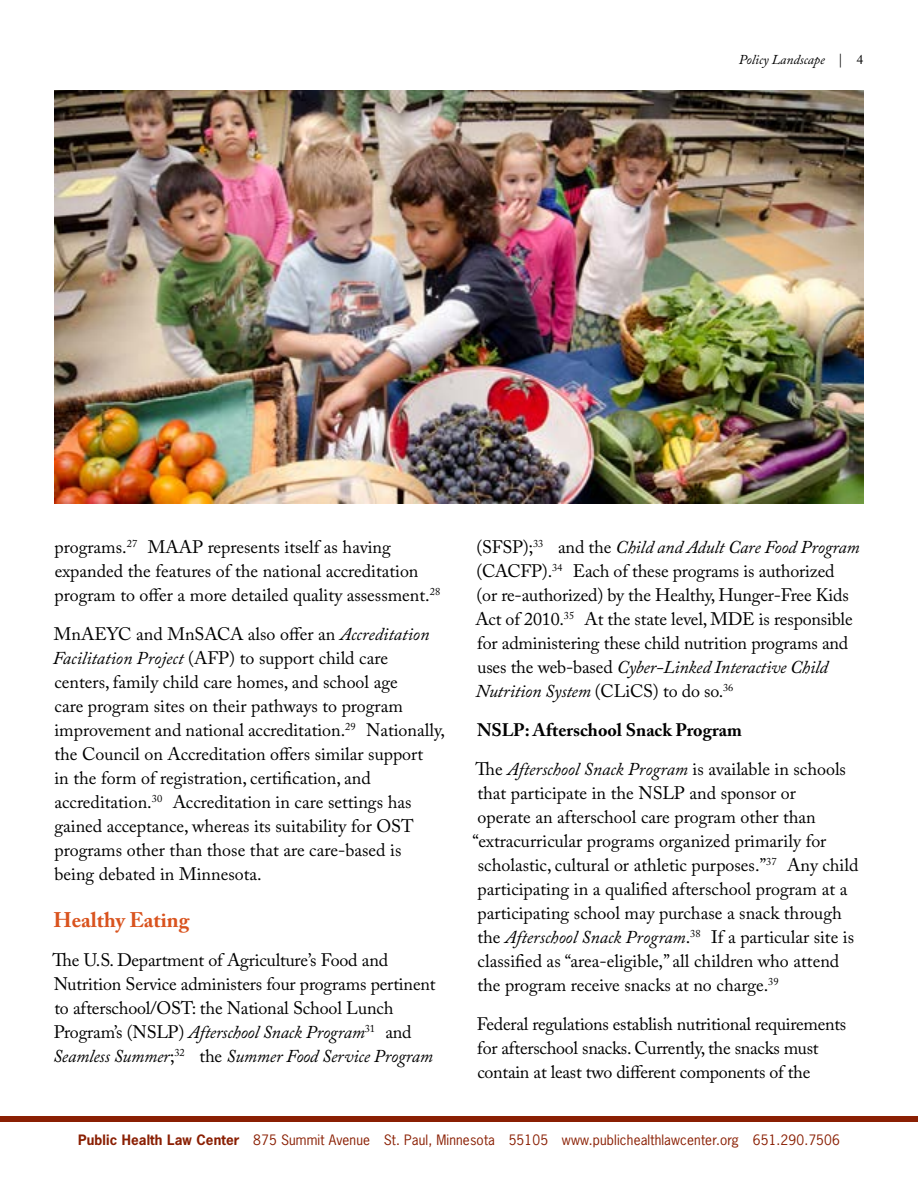
<style>
.page{position:relative;width:918px;height:1188px;background:#fff}
.page>*{position:absolute;margin:0;border:0;box-sizing:border-box;transform-origin:0 0}
.t1{font:700 21px "Adobe Caslon Pro";color:#d9531e}
.t2{font:18px/24px "Adobe Caslon Pro";letter-spacing:-.01em;color:#000}
.t3{font:700 18px/39px "Adobe Caslon Pro";color:#000}
.t4{font:13.5px "News Gothic Std";letter-spacing:.01em;color:#8a1f03}
.t5{font:italic 13.5px "Adobe Caslon Pro";color:#000}
.s1{font-style:normal}
.s2{font-style:italic}
.s3{font-weight:400}
.s4{font-weight:400;font-style:italic}
.s5{font-weight:700}
</style>
<div class="page">
<div style="left:0;top:1116px;width:918px;height:6px;background:#8a1f03"></div>
<img style="left:54px;top:90px;width:810px;height:414px">
<p class="t5" style="left:739px;top:52px;width:126px">Policy Landscape <span class="s1">| 4</span></p>
<p class="t2" style="left:55px;top:535px;width:387px">programs.<sup>27</sup> MAAP represents itself as having expanded the features of the national accreditation program to offer a more detailed quality assessment.<sup>28</sup></p>
<p class="t2" style="left:53px;top:622px;width:394px">MnAEYC and MnSACA also offer an <span class="s2">Accreditation Facilitation Project</span> (AFP) to support child care centers, family child care homes, and school age<br>care program sites on their pathways to program improvement and national accreditation.<sup>29</sup> Nationally, the Council on Accreditation offers similar support<br>in the form of registration, certification, and accreditation.<sup>30</sup> Accreditation in care settings has gained acceptance, whereas its suitability for OST programs other than those that are care-based is<br>being debated in Minnesota.</p>
<p class="t1" style="left:54px;top:907px;width:137px">Healthy Eating</p>
<p class="t2" style="left:53px;top:948px;width:385px">The U.S. Department of Agriculture’s Food and Nutrition Service administers four programs pertinent to afterschool/OST: the National School Lunch Program’s (NSLP) <span class="s2">Afterschool Snack Program</span><sup>31</sup> and <span class="s2">Seamless Summer</span>;<sup>32</sup> the <span class="s2">Summer Food Service Program</span></p>
<p class="t2" style="left:475px;top:535px;width:386px">(SFSP);<sup>33</sup> and the <span class="s2">Child and Adult Care Food Program </span>(CACFP).<sup>34</sup> Each of these programs is authorized<br>(or re-authorized) by the Healthy, Hunger-Free Kids Act of 2010.<sup>35</sup> At the state level, MDE is responsible for administering these child nutrition programs and uses the web-based <span class="s2">Cyber-Linked Interactive Child Nutrition System</span> (CLiCS) to do so.<sup>36</sup></p>
<p class="t3" style="left:476px;top:711px;width:372px">NSLP: Afterschool Snack Program<br><span class="s3">The</span> <span class="s4">Afterschool Snack Program</span> <span class="s3">is available in schools</span></p>
<p class="t2" style="left:473px;top:781px;width:387px">that participate in the NSLP and sponsor or<br>operate an afterschool care program other than “extracurricular programs organized primarily for scholastic, cultural or athletic purposes.”<sup>37</sup> Any child participating in a qualified afterschool program at a participating school may purchase a snack through the <span class="s2">Afterschool Snack Program</span>.<sup>38</sup> If a particular site is classified as “area-eligible,” all children who attend the program receive snacks at no charge.<sup>39</sup></p>
<p class="t2" style="left:477px;top:1012px;width:371px">Federal regulations establish nutritional requirements for afterschool snacks. Currently, the snacks must contain at least two different components of the</p>
<p class="t4" style="left:78px;top:1131px;width:763px"><span class="s5">Public Health Law Center</span> 875 Summit Avenue St. Paul, Minnesota 55105 www.publichealthlawcenter.org 651.290.7506</p>
</div>
